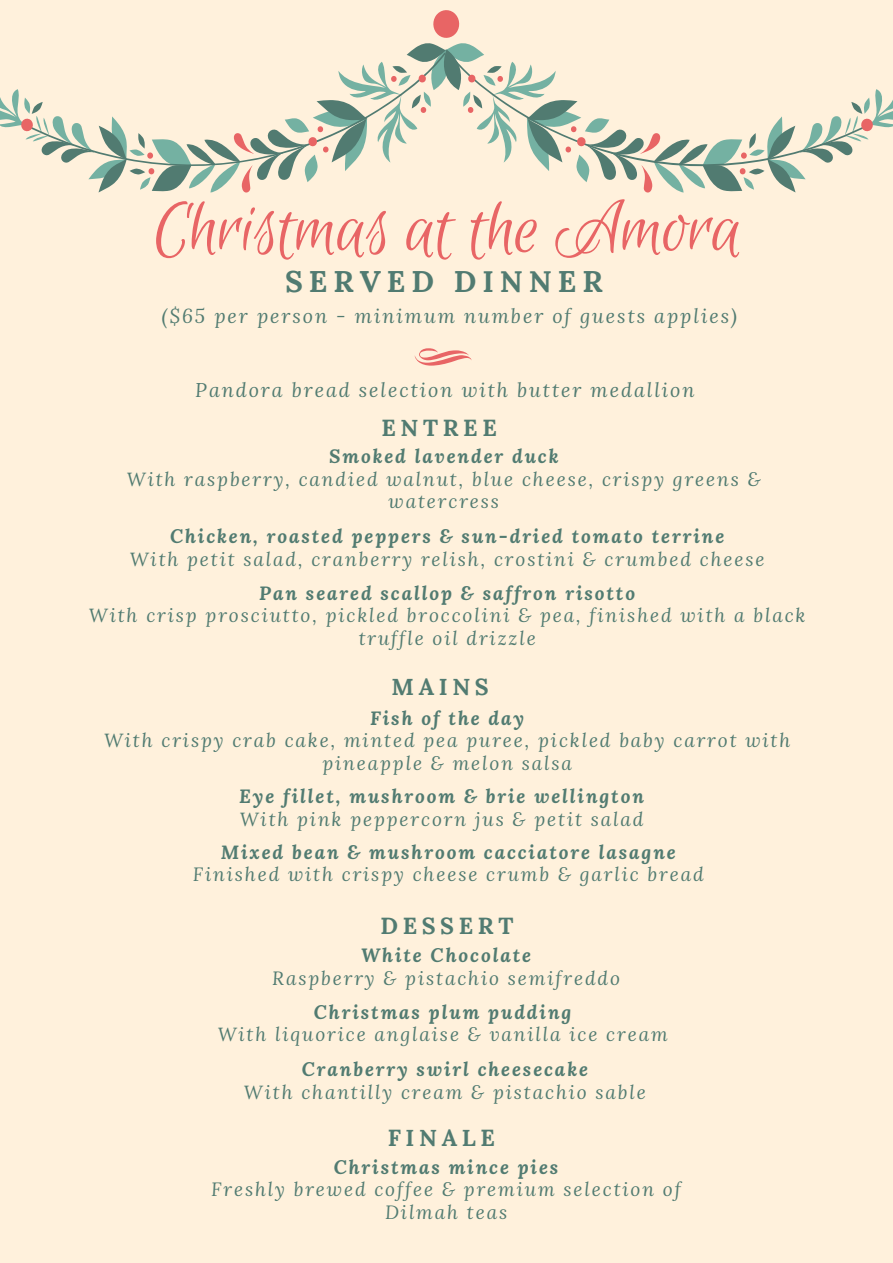
<style>
.page{position:relative;width:893px;height:1263px;background:#fff1dc}
.page>*{position:absolute;margin:0;border:0;box-sizing:border-box;transform-origin:0 0}
.t1{font:79.5px "Euphoria Script";letter-spacing:-.01em;color:#e86565}
.t2{font:700 29.85px "Lora";letter-spacing:.2em;color:#517b71}
.t3{font:700 23.25px "Lora";letter-spacing:.2em;color:#517b71}
.t4{font:italic 19.65px "Lora";letter-spacing:.1em;color:#517b71}
.t5{font:italic 19.05px/22.5px "Lora";letter-spacing:.1em;color:#517b71;text-align:center}
.t6{font:italic 700 19.05px "Lora";letter-spacing:.1em;color:#517b71}
</style>
<div class="page">
<svg style="left:0;top:10px;width:893px;height:183px"></svg>
<svg style="left:415px;top:348px;width:56px;height:18px"></svg>
<h1 class="t1" style="left:152px;top:186px;width:592px">Christmas at the Amora</h1>
<h2 class="t2" style="left:285px;top:262px;width:319px">SERVED DINNER</h2>
<p class="t4" style="left:162px;top:302px;width:576px">($65 per person - minimum number of guests applies)</p>
<p class="t4" style="left:195px;top:377px;width:501px">Pandora bread selection with butter medallion</p>
<p class="t3" style="left:381px;top:412px;width:117px">ENTREE</p>
<p class="t6" style="left:329px;top:444px;width:231px">Smoked lavender duck</p>
<p class="t5" style="left:127px;top:467px;width:635px">With raspberry, candied walnut, blue cheese, crispy greens &amp; watercress</p>
<p class="t6" style="left:170px;top:524px;width:556px">Chicken, roasted peppers &amp; sun-dried tomato terrine</p>
<p class="t5" style="left:130px;top:547px;width:636px">With petit salad, cranberry relish, crostini &amp; crumbed cheese</p>
<p class="t6" style="left:259px;top:580px;width:377px">Pan seared scallop &amp; saffron risotto</p>
<p class="t5" style="left:89px;top:604px;width:718px">With crisp prosciutto, pickled broccolini &amp; pea, finished with a black truffle oil drizzle</p>
<p class="t3" style="left:392px;top:671px;width:99px">MAINS</p>
<p class="t6" style="left:370px;top:705px;width:156px">Fish of the day</p>
<p class="t5" style="left:104px;top:729px;width:688px">With crispy crab cake, minted pea puree, pickled baby carrot with pineapple &amp; melon salsa</p>
<p class="t6" style="left:239px;top:784px;width:406px">Eye fillet, mushroom &amp; brie wellington</p>
<p class="t5" style="left:240px;top:807px;width:405px">With pink peppercorn jus &amp; petit salad</p>
<p class="t6" style="left:221px;top:839px;width:457px">Mixed bean &amp; mushroom cacciatore lasagne</p>
<p class="t5" style="left:193px;top:863px;width:512px">Finished with crispy cheese crumb &amp; garlic bread</p>
<p class="t3" style="left:380px;top:911px;width:134px">DESSERT</p>
<p class="t6" style="left:361px;top:942px;width:171px">White Chocolate</p>
<p class="t5" style="left:272px;top:966px;width:349px">Raspberry &amp; pistachio semifreddo</p>
<p class="t6" style="left:314px;top:999px;width:259px">Christmas plum pudding</p>
<p class="t5" style="left:218px;top:1022px;width:451px">With liquorice anglaise &amp; vanilla ice cream</p>
<p class="t6" style="left:302px;top:1056px;width:288px">Cranberry swirl cheesecake</p>
<p class="t5" style="left:244px;top:1080px;width:403px">With chantilly cream &amp; pistachio sable</p>
<p class="t3" style="left:388px;top:1123px;width:109px">FINALE</p>
<p class="t6" style="left:334px;top:1154px;width:226px">Christmas mince pies</p>
<p class="t5" style="left:211px;top:1178px;width:471px">Freshly brewed coffee &amp; premium selection of<br>Dilmah teas</p>
</div>
